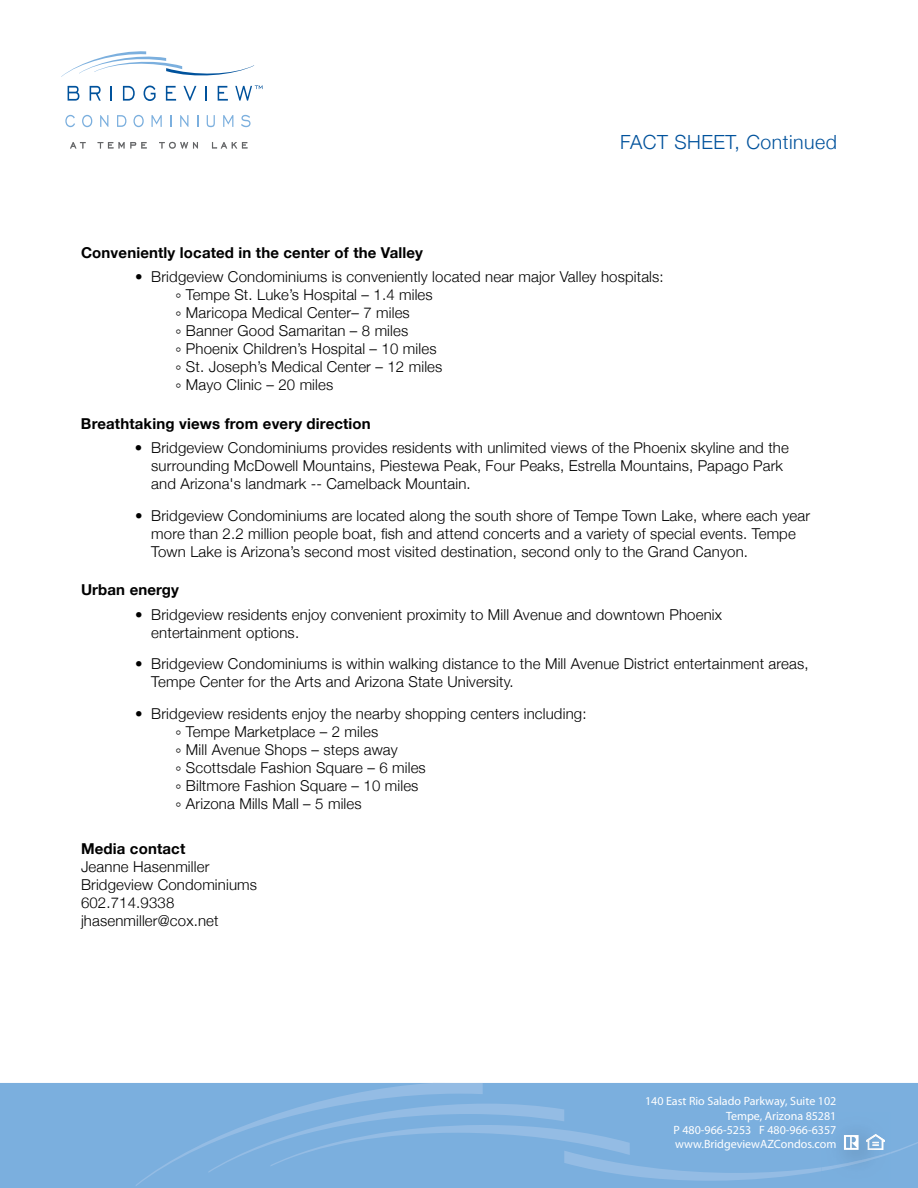
<style>
.page{position:relative;width:918px;height:1188px;background:#fff}
.page>*{position:absolute;margin:0;border:0;box-sizing:border-box;transform-origin:0 0}
.t1{font:300 19.5px "Helvetica Neue";letter-spacing:.025em;color:#00529c}
.t2{font:300 15px/18px "Helvetica Neue";letter-spacing:.01em;color:#000}
.t3{font:700 15px "Helvetica Neue";letter-spacing:.01em;color:#000}
.t4{font:500 condensed 12px/14.4px "Univers";color:#fff;text-align:right}
</style>
<div class="page">
<div style="left:0;top:1083px;width:918px;height:105px;background:#7bafde"></div>
<svg style="left:61px;top:51px;width:193px;height:26px"></svg>
<svg style="left:68px;top:86px;width:11px;height:15px"></svg>
<svg style="left:90px;top:86px;width:11px;height:15px"></svg>
<svg style="left:111px;top:86px;width:1px;height:15px"></svg>
<svg style="left:123px;top:86px;width:12px;height:15px"></svg>
<svg style="left:144px;top:86px;width:12px;height:15px"></svg>
<svg style="left:166px;top:86px;width:10px;height:15px"></svg>
<svg style="left:183px;top:86px;width:13px;height:15px"></svg>
<svg style="left:205px;top:86px;width:2px;height:15px"></svg>
<svg style="left:218px;top:86px;width:10px;height:15px"></svg>
<svg style="left:65px;top:115px;width:10px;height:12px"></svg>
<svg style="left:82px;top:115px;width:10px;height:12px"></svg>
<svg style="left:100px;top:115px;width:8px;height:12px"></svg>
<svg style="left:117px;top:115px;width:9px;height:12px"></svg>
<svg style="left:133px;top:115px;width:11px;height:12px"></svg>
<svg style="left:152px;top:115px;width:10px;height:12px"></svg>
<svg style="left:170px;top:115px;width:2px;height:12px"></svg>
<svg style="left:180px;top:115px;width:8px;height:12px"></svg>
<svg style="left:197px;top:115px;width:1px;height:12px"></svg>
<svg style="left:207px;top:115px;width:8px;height:12px"></svg>
<svg style="left:223px;top:115px;width:10px;height:12px"></svg>
<svg style="left:241px;top:115px;width:10px;height:12px"></svg>
<svg style="left:235px;top:85px;width:28px;height:16px"></svg>
<svg style="left:70px;top:142px;width:16px;height:6px"></svg>
<svg style="left:98px;top:142px;width:49px;height:6px"></svg>
<svg style="left:159px;top:142px;width:39px;height:7px"></svg>
<svg style="left:212px;top:142px;width:36px;height:6px"></svg>
<svg style="left:136px;top:1082px;width:782px;height:104px;background:#7fb1de"></svg>
<h1 class="t1" style="left:620px;top:130px;width:24px">Fact</h1>
<h1 class="t1" style="left:674px;top:130px;width:26px">Sheet</h1>
<h1 class="t1" style="left:735px;top:130px;width:104px">, Continued</h1>
<p class="t3" style="left:81px;top:243px;width:344px">Conveniently located in the center of the Valley</p>
<p class="t2" style="left:176px;top:268px;width:490px;text-indent:-40px">• Bridgeview Condominiums is conveniently located near major Valley hospitals: ° Tempe St. Luke’s Hospital – 1.4 miles<br>° Maricopa Medical Center– 7 miles<br>° Banner Good Samaritan – 8 miles<br>° Phoenix Children’s Hospital – 10 miles<br>° St. Joseph’s Medical Center – 12 miles<br>° Mayo Clinic – 20 miles</p>
<p class="t3" style="left:81px;top:414px;width:291px">Breathtaking views from every direction</p>
<p class="t2" style="left:151px;top:439px;width:639px;text-indent:-16px">• Bridgeview Condominiums provides residents with unlimited views of the Phoenix skyline and the surrounding McDowell Mountains, Piestewa Peak, Four Peaks, Estrella Mountains, Papago Park and Arizona's landmark -- Camelback Mountain.</p>
<p class="t2" style="left:151px;top:506px;width:660px;text-indent:-16px">• Bridgeview Condominiums are located along the south shore of Tempe Town Lake, where each year more than 2.2 million people boat, fish and attend concerts and a variety of special events. Tempe<br>Town Lake is Arizona’s second most visited destination, second only to the Grand Canyon.</p>
<p class="t3" style="left:81px;top:580px;width:99px">Urban energy</p>
<p class="t2" style="left:151px;top:605px;width:572px;text-indent:-16px">• Bridgeview residents enjoy convenient proximity to Mill Avenue and downtown Phoenix entertainment options.</p>
<p class="t2" style="left:151px;top:655px;width:659px;text-indent:-16px">• Bridgeview Condominiums is within walking distance to the Mill Avenue District entertainment areas,<br>Tempe Center for the Arts and Arizona State University.</p>
<p class="t2" style="left:176px;top:704px;width:413px;text-indent:-40px">• Bridgeview residents enjoy the nearby shopping centers including: ° Tempe Marketplace – 2 miles<br>° Mill Avenue Shops – steps away<br>° Scottsdale Fashion Square – 6 miles<br>° Biltmore Fashion Square – 10 miles<br>° Arizona Mills Mall – 5 miles</p>
<p class="t3" style="left:81px;top:839px;width:106px">Media contact</p>
<p class="t2" style="left:81px;top:857px;width:178px">Jeanne Hasenmiller<br>Bridgeview Condominiums<br>602.714.9338 jhasenmiller@cox.net</p>
<p class="t4" style="left:645px;top:1094px;width:193px">140 East Rio Salado Parkway, Suite 102<br>Tempe, Arizona 85281<br>P 480-966-5253 F 480-966-6357 www.BridgeviewAZCondos.com</p>
</div>
